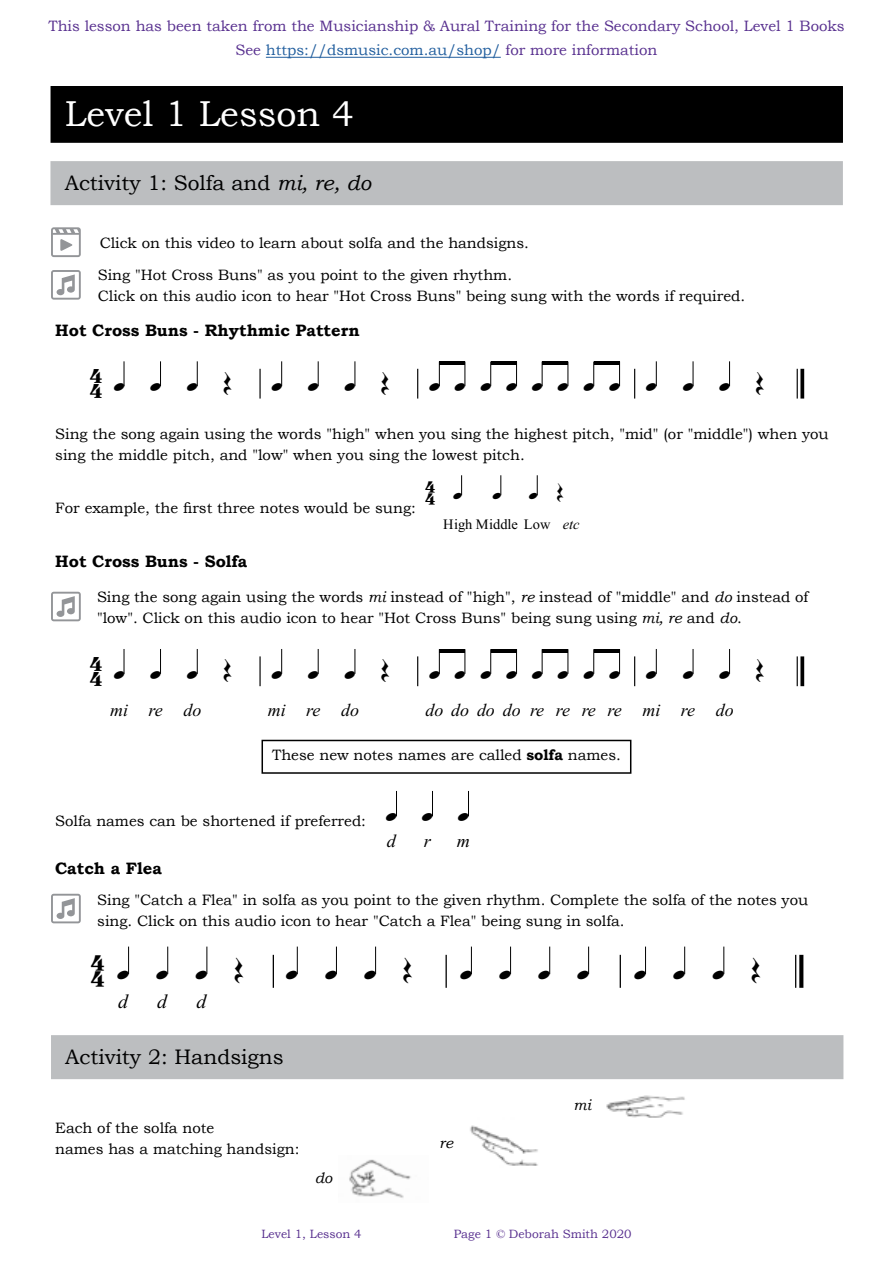
<style>
.page{position:relative;width:893px;height:1263px;background:#fff}
.page>*{position:absolute;margin:0;border:0;box-sizing:border-box;transform-origin:0 0}
.t1{font:36px "Bookman Old Style";color:#fff}
.t2{font:33px "Opus Std";letter-spacing:.765em;color:#000}
.t3{font:30.3px "Opus Std";color:#000}
.t4{font:29.7px "Opus Std";letter-spacing:.445em;color:#000}
.t5{font:24px "Opus Std";color:#000}
.t6{font:21px "Bookman Old Style";color:#000}
.t7{font:italic 19.8px "Times New Roman";color:#000}
.t8{font:italic 18.3px "Times New Roman";color:#000}
.t9{font:italic 17.85px "Times New Roman";color:#000}
.t10{font:700 16.5px "Bookman Old Style";color:#000}
.t11{font:15px/21px "Bookman Old Style";color:#000}
.t12{font:15px/24px "Bookman Old Style";color:#58308f;text-align:center}
.t13{font:italic 15px "Bookman Old Style";color:#000}
.t14{font:14.4px "Times New Roman";color:#000}
.t15{font:12px "Bookman Old Style";color:#58308f}
.s1{color:#215e9e}
.s2{font-style:italic}
.s3{font-weight:700}
</style>
<div class="page">
<hr style="left:266px;top:57px;width:235px;height:1px;background:#215e9e">
<div style="left:51px;top:162px;width:791px;height:42px;background:#bcbec0"></div>
<div style="left:50px;top:161px;width:793px;height:44px;border:2px solid #bcbec0"></div>
<div style="left:51px;top:87px;width:791px;height:55px;background:#000"></div>
<div style="left:51px;top:86px;width:792px;height:57px;border:2px solid #000"></div>
<div style="left:261px;top:740px;width:370px;height:34px;border:2px solid #000"></div>
<svg style="left:51px;top:227px;width:30px;height:30px"></svg>
<hr style="left:259px;top:369px;width:2px;height:30px;background:#000">
<hr style="left:417px;top:369px;width:1px;height:30px;background:#000">
<hr style="left:634px;top:369px;width:1px;height:30px;background:#000">
<hr style="left:797px;top:369px;width:1px;height:30px;background:#000">
<svg style="left:800px;top:369px;width:4px;height:30px"></svg>
<hr style="left:439px;top:361px;width:26px;height:4px;background:#000">
<hr style="left:491px;top:361px;width:26px;height:4px;background:#000">
<hr style="left:542px;top:361px;width:26px;height:4px;background:#000">
<hr style="left:594px;top:361px;width:26px;height:4px;background:#000">
<svg style="left:124px;top:361px;width:1px;height:25px"></svg>
<svg style="left:160px;top:361px;width:1px;height:25px"></svg>
<svg style="left:197px;top:361px;width:1px;height:25px"></svg>
<svg style="left:281px;top:361px;width:1px;height:25px"></svg>
<svg style="left:318px;top:361px;width:1px;height:25px"></svg>
<svg style="left:355px;top:361px;width:1px;height:25px"></svg>
<svg style="left:439px;top:365px;width:1px;height:21px"></svg>
<svg style="left:465px;top:362px;width:1px;height:24px"></svg>
<svg style="left:490px;top:362px;width:1px;height:24px"></svg>
<svg style="left:516px;top:365px;width:1px;height:21px"></svg>
<svg style="left:542px;top:365px;width:1px;height:21px"></svg>
<svg style="left:568px;top:362px;width:1px;height:24px"></svg>
<svg style="left:593px;top:362px;width:1px;height:24px"></svg>
<svg style="left:619px;top:365px;width:1px;height:21px"></svg>
<svg style="left:656px;top:361px;width:1px;height:25px"></svg>
<svg style="left:693px;top:361px;width:1px;height:25px"></svg>
<svg style="left:729px;top:361px;width:1px;height:25px"></svg>
<svg style="left:461px;top:475px;width:1px;height:20px"></svg>
<svg style="left:501px;top:475px;width:1px;height:20px"></svg>
<svg style="left:537px;top:475px;width:1px;height:20px"></svg>
<hr style="left:259px;top:656px;width:2px;height:30px;background:#000">
<hr style="left:417px;top:656px;width:1px;height:30px;background:#000">
<hr style="left:634px;top:656px;width:1px;height:30px;background:#000">
<hr style="left:797px;top:656px;width:1px;height:30px;background:#000">
<svg style="left:800px;top:656px;width:4px;height:30px"></svg>
<hr style="left:439px;top:649px;width:26px;height:4px;background:#000">
<hr style="left:491px;top:649px;width:26px;height:4px;background:#000">
<hr style="left:542px;top:649px;width:26px;height:4px;background:#000">
<hr style="left:594px;top:649px;width:26px;height:4px;background:#000">
<svg style="left:124px;top:649px;width:1px;height:25px"></svg>
<svg style="left:160px;top:649px;width:1px;height:25px"></svg>
<svg style="left:197px;top:649px;width:1px;height:25px"></svg>
<svg style="left:281px;top:649px;width:1px;height:25px"></svg>
<svg style="left:318px;top:649px;width:1px;height:25px"></svg>
<svg style="left:355px;top:649px;width:1px;height:25px"></svg>
<svg style="left:439px;top:653px;width:1px;height:21px"></svg>
<svg style="left:465px;top:649px;width:1px;height:25px"></svg>
<svg style="left:490px;top:649px;width:1px;height:25px"></svg>
<svg style="left:516px;top:653px;width:1px;height:21px"></svg>
<svg style="left:542px;top:653px;width:1px;height:21px"></svg>
<svg style="left:568px;top:649px;width:1px;height:25px"></svg>
<svg style="left:593px;top:649px;width:1px;height:25px"></svg>
<svg style="left:619px;top:653px;width:1px;height:21px"></svg>
<svg style="left:656px;top:649px;width:1px;height:25px"></svg>
<svg style="left:693px;top:649px;width:1px;height:25px"></svg>
<svg style="left:729px;top:649px;width:1px;height:25px"></svg>
<hr style="left:273px;top:955px;width:1px;height:33px;background:#000">
<hr style="left:445px;top:955px;width:2px;height:33px;background:#000">
<hr style="left:620px;top:955px;width:1px;height:33px;background:#000">
<hr style="left:795px;top:955px;width:1px;height:33px;background:#000">
<svg style="left:799px;top:955px;width:4px;height:33px"></svg>
<svg style="left:128px;top:946px;width:1px;height:28px"></svg>
<svg style="left:167px;top:946px;width:1px;height:28px"></svg>
<svg style="left:206px;top:946px;width:1px;height:28px"></svg>
<svg style="left:297px;top:946px;width:1px;height:28px"></svg>
<svg style="left:336px;top:946px;width:1px;height:28px"></svg>
<svg style="left:375px;top:946px;width:1px;height:28px"></svg>
<svg style="left:471px;top:946px;width:1px;height:28px"></svg>
<svg style="left:510px;top:946px;width:1px;height:28px"></svg>
<svg style="left:549px;top:946px;width:1px;height:28px"></svg>
<svg style="left:588px;top:946px;width:1px;height:28px"></svg>
<svg style="left:645px;top:946px;width:1px;height:28px"></svg>
<svg style="left:684px;top:946px;width:1px;height:28px"></svg>
<svg style="left:723px;top:946px;width:1px;height:28px"></svg>
<svg style="left:396px;top:791px;width:1px;height:25px"></svg>
<svg style="left:432px;top:791px;width:1px;height:25px"></svg>
<svg style="left:468px;top:791px;width:1px;height:25px"></svg>
<div style="left:52px;top:1036px;width:791px;height:42px;background:#bcbec0"></div>
<div style="left:51px;top:1035px;width:792px;height:44px;border:2px solid #bcbec0"></div>
<img style="left:470px;top:1125px;width:68px;height:41px">
<img style="left:606px;top:1095px;width:79px;height:23px">
<img style="left:349px;top:1159px;width:62px;height:39px">
<svg style="left:51px;top:270px;width:30px;height:30px"></svg>
<svg style="left:51px;top:592px;width:30px;height:29px"></svg>
<svg style="left:51px;top:894px;width:30px;height:29px"></svg>
<p class="t12" style="left:48px;top:14px;width:798px">This lesson has been taken from the Musicianship &amp; Aural Training for the Secondary School, Level 1 Books<br>See <span class="s1">https://dsmusic.com.au/shop/</span> for more information</p>
<h1 class="t1" style="left:65px;top:90px;width:291px">Level 1 Lesson 4</h1>
<h3 class="t6" style="left:65px;top:170px;width:308px">Activity 1: Solfa and <span class="s2">mi, re, do</span></h3>
<p class="t11" style="left:98px;top:226px;width:433px;line-height:32.2px">Click on this video to learn about solfa and the handsigns.<br>Sing "Hot Cross Buns" as you point to the given rhythm.</p>
<p class="t11" style="left:98px;top:285px;width:649px">Click on this audio icon to hear "Hot Cross Buns" being sung with the words if required.</p>
<p class="t10" style="left:55px;top:319px;width:306px">Hot Cross Buns - Rhythmic Pattern</p>
<h3 class="t4" style="left:90px;top:348px;width:14px">4</h3>
<h3 class="t4" style="left:90px;top:360px;width:144px">4œœœŒ</h3>
<h3 class="t4" style="left:272px;top:360px;width:120px">œœœŒ</h3>
<h3 class="t4" style="left:429px;top:360px;width:337px">œœœœœœœœ œ œ œ Œ</h3>
<p class="t11" style="left:55px;top:423px;width:775px">Sing the song again using the words "high" when you sing the highest pitch, "mid" (or "middle") when you sing the middle pitch, and "low" when you sing the lowest pitch.</p>
<p class="t11" style="left:55px;top:497px;width:362px">For example, the first three notes would be sung:</p>
<p class="t10" style="left:55px;top:550px;width:194px">Hot Cross Buns - Solfa</p>
<h3 class="t5" style="left:425px;top:465px;width:12px">4</h3>
<h3 class="t5" style="left:425px;top:477px;width:12px">4</h3>
<p class="t14" style="left:443px;top:519px;width:138px">High Middle Low <span class="s2">etc</span></p>
<p class="t11" style="left:97px;top:587px;width:713px">Sing the song again using the words <span class="s2">mi</span> instead of "high", <span class="s2">re</span> instead of "middle" and <span class="s2">do</span> instead of "low". Click on this audio icon to hear "Hot Cross Buns" being sung using <span class="s2">mi, re</span> and <span class="s2">do</span>.</p>
<h3 class="t4" style="left:90px;top:636px;width:14px">4</h3>
<h3 class="t4" style="left:90px;top:651px;width:14px">4</h3>
<h3 class="t4" style="left:114px;top:647px;width:120px">œœœŒ</h3>
<h3 class="t4" style="left:272px;top:647px;width:120px">œœœŒ</h3>
<h3 class="t4" style="left:429px;top:647px;width:337px">œœœœœœœœ œ œ œ Œ</h3>
<p class="t9" style="left:110px;top:699px;width:93px">mi re do</p>
<p class="t9" style="left:268px;top:699px;width:93px">mi re do</p>
<p class="t9" style="left:426px;top:699px;width:310px">do do do do re re re re mi re do</p>
<p class="t11" style="left:272px;top:745px;width:350px">These new notes names are called <span class="s3">solfa</span> names.</p>
<h3 class="t3" style="left:362px;top:793px;width:14px">4</h3>
<p class="t11" style="left:55px;top:811px;width:312px">Solfa names can be shortened if preferred:</p>
<p class="t10" style="left:55px;top:856px;width:108px">Catch a Flea</p>
<h3 class="t3" style="left:386px;top:789px;width:118px">œœœŒ</h3>
<p class="t8" style="left:387px;top:830px;width:11px">d</p>
<p class="t8" style="left:424px;top:830px;width:9px">r</p>
<p class="t8" style="left:457px;top:830px;width:15px">m</p>
<p class="t11" style="left:97px;top:889px;width:713px">Sing "Catch a Flea" in solfa as you point to the given rhythm. Complete the solfa of the notes you sing. Click on this audio icon to hear "Catch a Flea" being sung in solfa.</p>
<h2 class="t2" style="left:91px;top:932px;width:15px">4</h2>
<h2 class="t2" style="left:91px;top:948px;width:15px">4</h2>
<h3 class="t7" style="left:118px;top:989px;width:11px">d</h3>
<h3 class="t7" style="left:157px;top:989px;width:11px">d</h3>
<h3 class="t7" style="left:196px;top:989px;width:11px">d</h3>
<h2 class="t2" style="left:118px;top:945px;width:128px">œœœŒ</h2>
<h2 class="t2" style="left:286px;top:945px;width:128px">œœœŒ</h2>
<h2 class="t2" style="left:634px;top:945px;width:128px">œœœŒ</h2>
<h2 class="t2" style="left:460px;top:945px;width:133px">œœœœ</h2>
<h3 class="t6" style="left:65px;top:1043px;width:220px">Activity 2: Handsigns</h3>
<p class="t11" style="left:55px;top:1117px;width:246px">Each of the solfa note<br>names has a matching handsign:</p>
<p class="t13" style="left:315px;top:1168px;width:19px">do</p>
<p class="t13" style="left:439px;top:1133px;width:16px">re</p>
<p class="t13" style="left:573px;top:1095px;width:19px">mi</p>
<p class="t15" style="left:261px;top:1225px;width:102px">Level 1, Lesson 4</p>
<p class="t15" style="left:454px;top:1225px;width:179px">Page 1 © Deborah Smith 2020</p>
</div>
